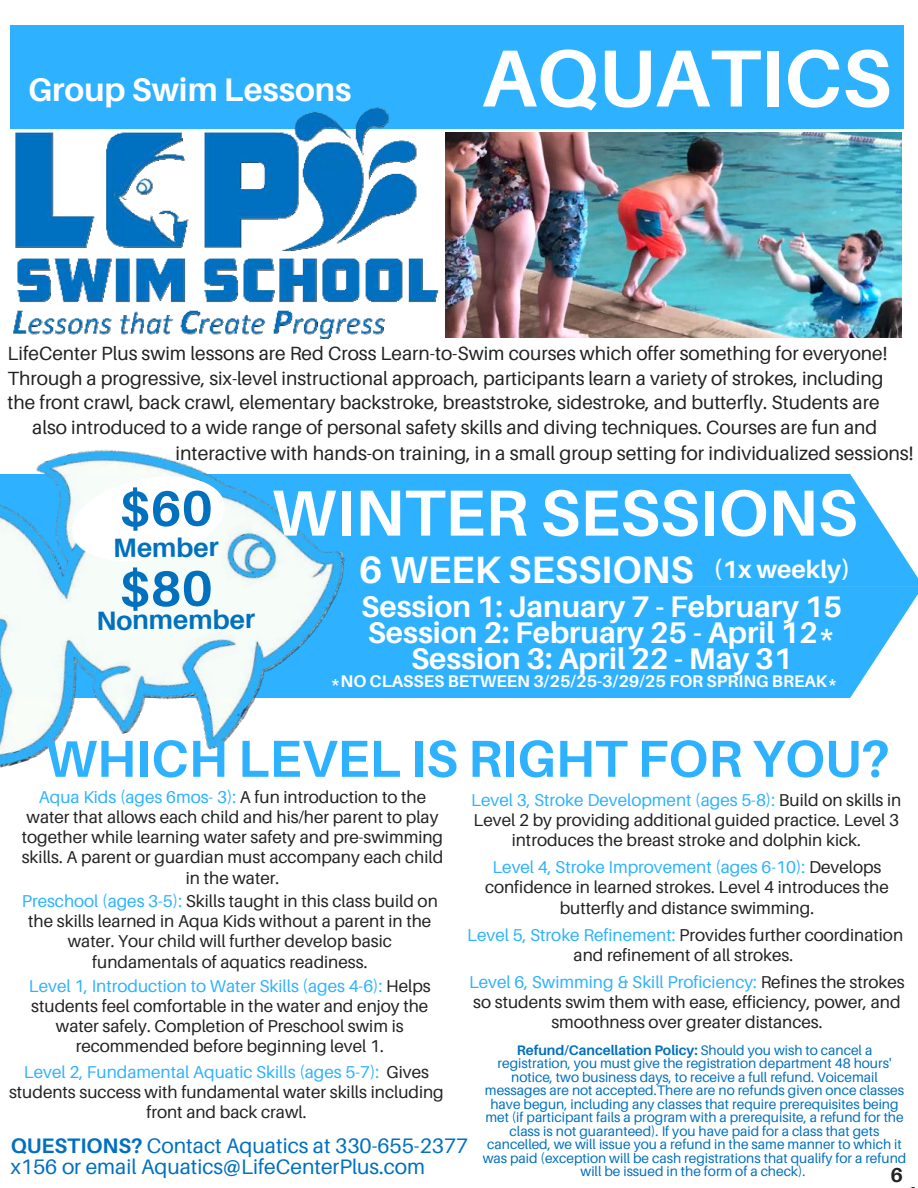
<style>
.page{position:relative;width:918px;height:1188px;background:#fff}
.page>*{position:absolute;margin:0;border:0;box-sizing:border-box;transform-origin:0 0}
.t1{font:700 81px "Aileron";color:#fff}
.t2{font:700 65.1px "Aileron";color:#fff}
.t3{font:700 52.05px "Aileron";color:#2eb2ff}
.t4{font:700 38.1px "Aileron";color:#fff}
.t5{font:700 32.7px "Aileron";color:#fff}
.t6{font:700 29.85px/26.1px "Aileron";color:#fff;text-align:center}
.t7{font:700 26.4px "Aileron";color:#0070bf}
.t8{font:21px/21.3px "Aileron";color:#0070bf}
.t9{font:700 20.25px "Aileron";color:#222}
.t10{font:19.5px "Aileron";color:#222}
.t11{font:19.2px "Aileron";color:#222}
.t12{font:17.1px/20.2px "Aileron";color:#222;text-align:center}
.t13{font:700 16.95px "Aileron";color:#fff}
.t14{font:13.8px/13.5px "Aileron";color:#0070bf;text-align:center}
.s1{font-size:24.9px}
.s2{color:#2eb2ff}
.s3{font-weight:700}
</style>
<div class="page">
<div style="left:11px;top:25px;width:893px;height:104px;background:#2eb2ff"></div>
<div style="left:0;top:474px;width:567px;height:223px;background:#2eb2ff"></div>
<svg style="left:567px;top:474px;width:351px;height:223px;background:#40b8ff"></svg>
<img style="left:0;top:449px;width:386px;height:319px">
<img style="left:10px;top:76px;width:440px;height:263px">
<img style="left:445px;top:133px;width:457px;height:204px">
<svg style="left:68px;top:470px;width:161px;height:141px;background:#f0f9f9"></svg>
<h3 class="t5" style="left:28px;top:71px;width:325px">Group Swim Lessons</h3>
<h1 class="t1" style="left:482px;top:33px;width:411px">AQUATICS</h1>
<p class="t11" style="left:8px;top:343px;width:881px">LifeCenter Plus swim lessons are Red Cross Learn-to-Swim courses which offer something for everyone!</p>
<p class="t11" style="left:8px;top:367px;width:878px">Through a progressive, six-level instructional approach, participants learn a variety of strokes, including</p>
<p class="t11" style="left:8px;top:392px;width:874px">the front crawl, back crawl, elementary backstroke, breaststroke, sidestroke, and butterfly. Students are</p>
<p class="t11" style="left:32px;top:417px;width:846px">also introduced to a wide range of personal safety skills and diving techniques. Courses are fun and</p>
<p class="t10" style="left:175px;top:442px;width:740px">interactive with hands-on training, in a small group setting for individualized sessions!</p>
<h3 class="t7" style="left:113px;top:534px;width:107px;rotate:-1deg">Member</h3>
<h3 class="t7" style="left:96px;top:607px;width:160px;rotate:-1deg">Nonmember</h3>
<h2 class="t2" style="left:272px;top:477px;width:587px">WINTER SESSIONS</h2>
<h3 class="t4" style="left:359px;top:548px;width:493px">6 WEEK SESSIONS <span class="s1">(1x weekly)</span></h3>
<h3 class="t6" style="left:361px;top:594px;width:483px">Session 1: January 7 - February 15<br>Session 2: February 25 - April 12*<br>Session 3: April 22 - May 31</h3>
<p class="t13" style="left:330px;top:672px;width:509px">*NO CLASSES BETWEEN 3/25/25-3/29/25 FOR SPRING BREAK*</p>
<h3 class="t3" style="left:45px;top:730px;width:846px">WHICH LEVEL IS RIGHT FOR YOU?</h3>
<p class="t12" style="left:22px;top:787px;width:423px"><span class="s2">Aqua Kids (ages 6mos- 3):</span> A fun introduction to the water that allows each child and his/her parent to play together while learning water safety and pre-swimming skills. A parent or guardian must accompany each child in the water.</p>
<p class="t12" style="left:22px;top:891px;width:418px"><span class="s2">Preschool (ages 3-5):</span> Skills taught in this class build on the skills learned in Aqua Kids without a parent in the water. Your child will further develop basic fundamentals of aquatics readiness.</p>
<p class="t12" style="left:471px;top:790px;width:432px"><span class="s2">Level 3, Stroke Development (ages 5-8):</span> Build on skills in<br>Level 2 by providing additional guided practice. Level 3 introduces the breast stroke and dolphin kick.</p>
<p class="t12" style="left:485px;top:857px;width:405px"><span class="s2">Level 4, Stroke Improvement (ages 6-10):</span> Develops confidence in learned strokes. Level 4 introduces the butterfly and distance swimming.</p>
<p class="t12" style="left:467px;top:925px;width:437px"><span class="s2">Level 5, Stroke Refinement:</span> Provides further coordination and refinement of all strokes.</p>
<p class="t12" style="left:469px;top:972px;width:437px"><span class="s2">Level 6, Swimming &amp; Skill Proficiency:</span> Refines the strokes so students swim them with ease, efficiency, power, and smoothness over greater distances.</p>
<p class="t12" style="left:29px;top:976px;width:403px"><span class="s2">Level 1, Introduction to Water Skills (ages 4-6):</span> Helps students feel comfortable in the water and enjoy the water safely. Completion of Preschool swim is recommended before beginning level 1.</p>
<p class="t12" style="left:9px;top:1062px;width:436px"><span class="s2">Level 2, Fundamental Aquatic Skills (ages 5-7):</span> Gives students success with fundamental water skills including front and back crawl.</p>
<p class="t14" style="left:483px;top:1044px;width:425px"><span class="s3">Refund/Cancellation Policy:</span> Should you wish to cancel a registration, you must give the registration department 48 hours' notice, two business days, to receive a full refund. Voicemail messages are not accepted.There are no refunds given once classes have begun, including any classes that require prerequisites being met (if participant fails a program with a prerequisite, a refund for the class is not guaranteed). If you have paid for a class that gets cancelled, we will issue you a refund in the same manner to which it was paid (exception will be cash registrations that qualify for a refund will be issued in the form of a check).</p>
<p class="t8" style="left:11px;top:1135px;width:459px"><span class="s3">QUESTIONS?</span> Contact Aquatics at 330-655-2377 x156 or email Aquatics@LifeCenterPlus.com</p>
<p class="t9" style="left:891px;top:1163px;width:14px">6</p>
</div>
